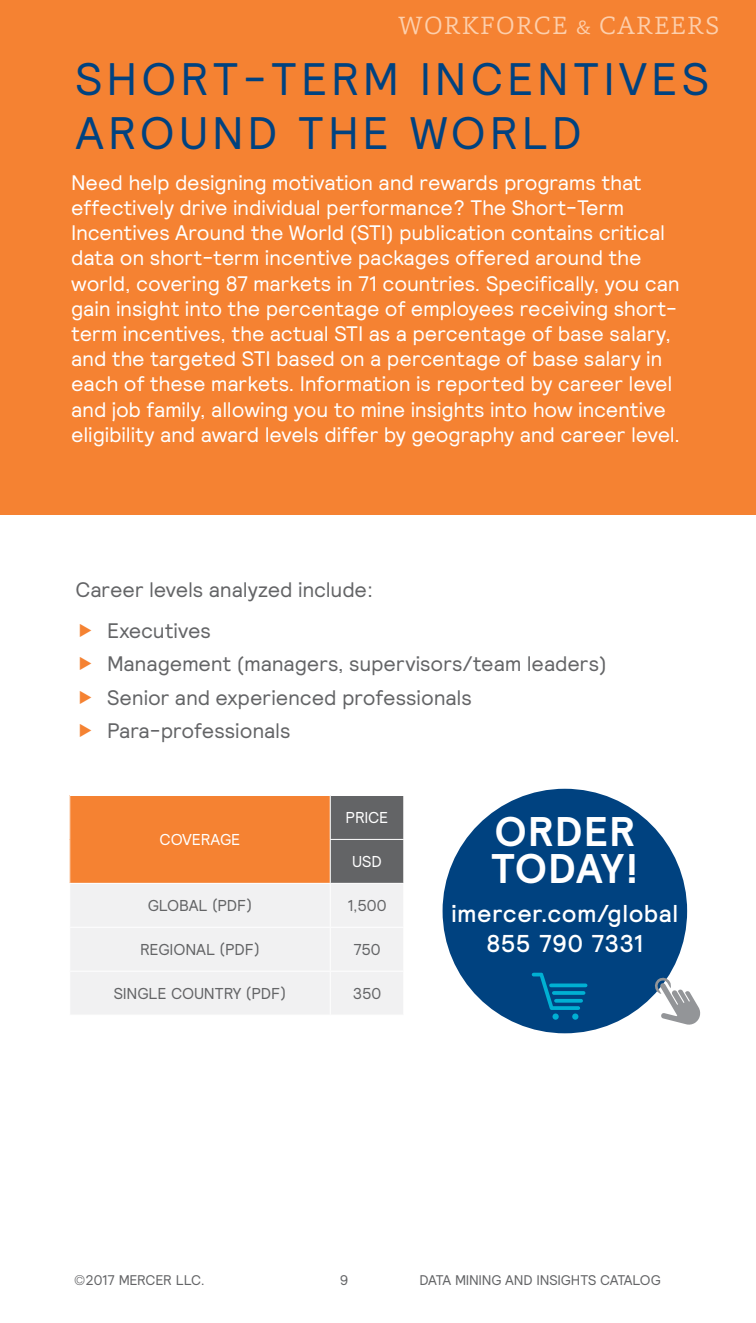
<style>
.page{position:relative;width:756px;height:1323px;background:#fff}
.page>*{position:absolute;margin:0;border:0;box-sizing:border-box;transform-origin:0 0}
.t1{font:45.5px/54.6px "Relative";letter-spacing:.09em;color:#004280}
.t2{font:700 41.3px/37.1px "Relative";letter-spacing:.03em;color:#fff}
.t3{font:300 25.55px "Capita";letter-spacing:.055em;color:#fdcfac}
.t4{font:500 24.32px/29.8px "Relative";letter-spacing:.02em;color:#fff;text-align:center}
.t5{font:21px/25.2px "Relative";letter-spacing:-.01em;color:#fff}
.t6{font:21px/33.1px "Relative";letter-spacing:-.005em;color:#636466}
.t7{font:15.75px "Relative";letter-spacing:-.01em;color:#636466}
.t8{font:15.75px "Relative";letter-spacing:-.01em;color:#fff}
.t9{font:14px "Relative";letter-spacing:-.02em;color:#636466}
.s1{font-size:19.6px}
</style>
<div class="page">
<div style="left:0;top:0;width:756px;height:514px;background:#f58232"></div>
<div style="left:70px;top:795px;width:260px;height:88px;background:#f58232"></div>
<div style="left:331px;top:796px;width:72px;height:87px;background:#636466"></div>
<div style="left:70px;top:884px;width:333px;height:130px;background:#f1f1f2"></div>
<hr style="left:69px;top:795px;width:261px;height:1px;background:#fff">
<hr style="left:330px;top:884px;width:1px;height:43px;background:#fff">
<hr style="left:69px;top:927px;width:261px;height:1px;background:#fff">
<hr style="left:330px;top:927px;width:74px;height:1px;background:#fff">
<hr style="left:330px;top:928px;width:1px;height:43px;background:#fff">
<hr style="left:69px;top:971px;width:261px;height:1px;background:#fff">
<hr style="left:330px;top:971px;width:74px;height:1px;background:#fff">
<hr style="left:330px;top:972px;width:1px;height:43px;background:#fff">
<hr style="left:330px;top:839px;width:74px;height:1px;background:#fff">
<div style="left:443px;top:789px;width:244px;height:244px;background:#004280;border-radius:50%"></div>
<svg style="left:654px;top:977px;width:47px;height:48px"></svg>
<hr style="left:551px;top:984px;width:35px;height:3px;background:#00b0d3">
<svg style="left:559px;top:991px;width:25px;height:4px"></svg>
<svg style="left:559px;top:999px;width:22px;height:4px"></svg>
<svg style="left:559px;top:1006px;width:19px;height:4px"></svg>
<svg style="left:572px;top:1014px;width:6px;height:6px"></svg>
<svg style="left:534px;top:972px;width:25px;height:48px"></svg>
<p class="t3" style="left:398px;top:9px;width:323px">WORKFORCE <span class="s1">&amp;</span> CAREERS</p>
<h1 class="t1" style="left:76px;top:50px;width:635px">SHORT-TERM INCENTIVES<br>AROUND THE WORLD</h1>
<p class="t5" style="left:71px;top:169px;width:611px">Need help designing motivation and rewards programs that effectively drive individual performance? The Short-Term Incentives Around the World (STI) publication contains critical data on short-term incentive packages offered around the world, covering 87 markets in 71 countries. Specifically, you can gain insight into the percentage of employees receiving short&shy;term incentives, the actual STI as a percentage of base salary, and the targeted STI based on a percentage of base salary in each of these markets. Information is reported by career level and job family, allowing you to mine insights into how incentive eligibility and award levels differ by geography and career level.</p>
<p class="t6" style="left:107px;top:569px;width:268px;line-height:40.9px;text-indent:-32px">Career levels analyzed include:<br>Executives</p>
<p class="t6" style="left:107px;top:647px;width:501px">Management (managers, supervisors/team leaders)<br>Senior and experienced professionals<br>Para-professionals</p>
<p class="t8" style="left:160px;top:829px;width:82px">COVERAGE</p>
<p class="t8" style="left:346px;top:807px;width:44px">PRICE</p>
<p class="t8" style="left:352px;top:851px;width:31px">USD</p>
<p class="t7" style="left:148px;top:895px;width:106px">GLOBAL (PDF)</p>
<p class="t7" style="left:348px;top:895px;width:40px">1,500</p>
<p class="t7" style="left:140px;top:939px;width:121px">REGIONAL (PDF)</p>
<p class="t7" style="left:353px;top:939px;width:29px">750</p>
<p class="t7" style="left:114px;top:983px;width:174px">SINGLE COUNTRY (PDF)</p>
<p class="t7" style="left:353px;top:983px;width:30px">350</p>
<h2 class="t2" style="left:491px;top:813px;width:149px">ORDER<br>TODAY!</h2>
<p class="t4" style="left:451px;top:898px;width:228px">imercer.com/global<br>855 790 7331</p>
<p class="t9" style="left:74px;top:1271px;width:132px">©2017 MERCER LLC.</p>
<p class="t9" style="left:340px;top:1271px;width:10px">9</p>
<p class="t9" style="left:420px;top:1271px;width:243px">DATA MINING AND INSIGHTS CATALOG</p>
</div>
